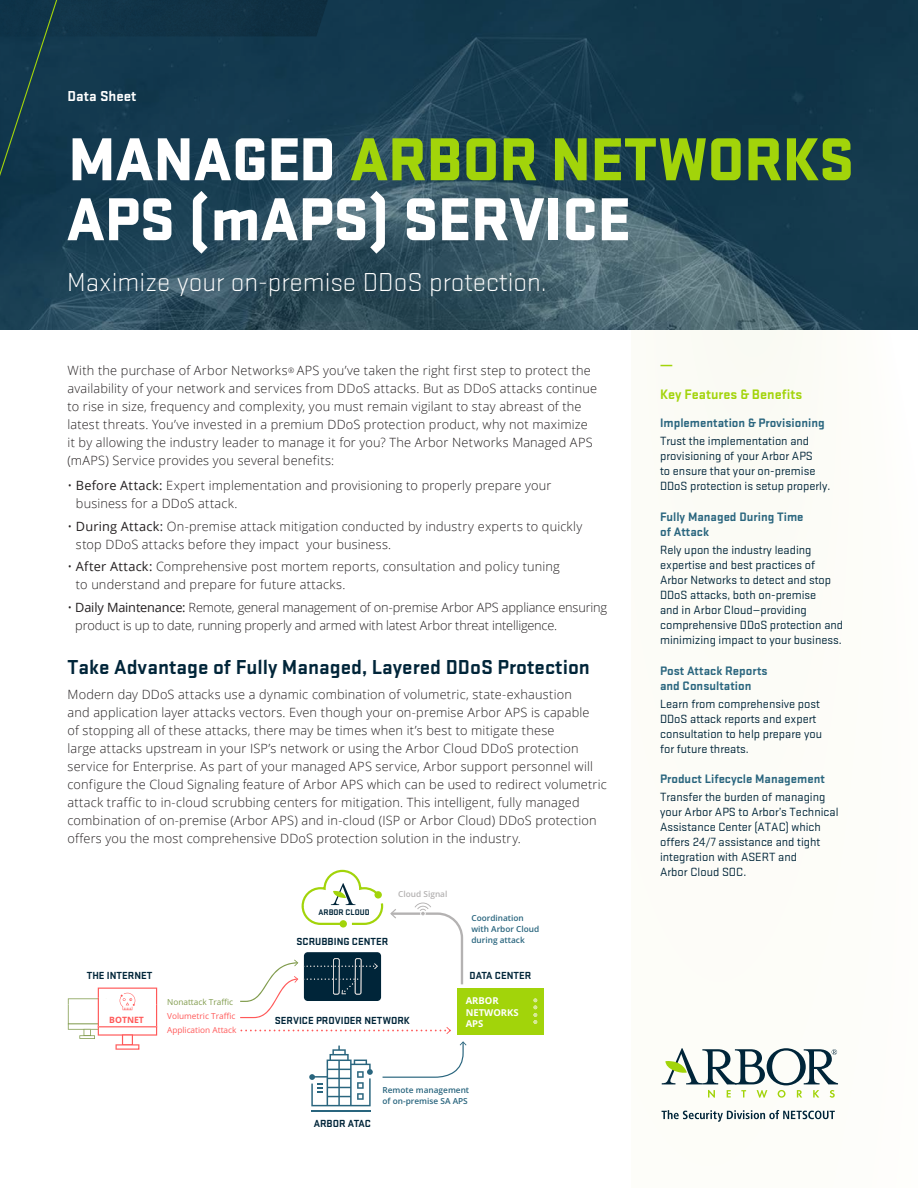
<style>
.page{position:relative;width:918px;height:1188px;background:#fff}
.page>*{position:absolute;margin:0;border:0;box-sizing:border-box;transform-origin:0 0}
.Title{font:900 63px/60px "Stratum 1";letter-spacing:-.01em;color:#fff}
.Title-2{font:300 27px "Stratum 1";color:#fff}
.B{font:700 21px "Stratum 1";color:#002539}
.Document_Category{font:700 15px "Stratum 1";color:#fff}
.t1{font:700 14.25px "Stratum 1";color:#a2d40a}
.Body{font:300 12.75px/18px "Open Sans";letter-spacing:.015em;color:#231f20}
.Body_Bullets{font:300 12.75px/18px "Open Sans";letter-spacing:.015em;color:#231f20}
.Body-2{font:300 12.75px/18px "Open Sans";letter-spacing:-.015em;color:#231f20}
.Stratum_sidebar_blu{font:700 12.75px/15px "Stratum 1";color:#29657e}
.dividing_line{font:700 12.75px "Open Sans";color:#a2d40a}
.sidebar_stratum{font:12.3px/15px "Stratum 1";color:#002539}
.t2{font:700 10.65px "Stratum 1";color:#002539}
.t3{font:700 9.45px/11.6px "Open Sans";color:#fff}
.t4{font:700 8.7px "Open Sans";color:#ff5959}
.t5{font:700 8.4px "Stratum 1";color:#002539}
.t6{font:600 8.25px/10.6px "Open Sans";color:#29657e}
.t7{font:8.25px/14.1px "Open Sans";color:#ff5959}
.t8{font:600 8.25px "Open Sans";color:#b4b2b2}
.s1{color:#a2d40a}
.s2{font-weight:400}
.s3{color:#809b4c}
</style>
<div class="page">
<div style="left:632px;top:0;width:286px;height:1188px;background:#fdfcf8"></div>
<img style="left:0;top:0;width:918px;height:329px">
<div style="left:0;top:0;width:68px;height:262px;background:#11374d"></div>
<svg style="left:662px;top:1048px;width:176px;height:50px"></svg>
<svg style="left:662px;top:1110px;width:173px;height:12px"></svg>
<svg style="left:383px;top:1041px;width:83px;height:37px"></svg>
<svg style="left:240px;top:1027px;width:211px;height:7px"></svg>
<div style="left:304px;top:952px;width:77px;height:49px;background:#002539;border-radius:4px"></div>
<svg style="left:240px;top:958px;width:138px;height:60px"></svg>
<svg style="left:302px;top:870px;width:81px;height:58px"></svg>
<svg style="left:68px;top:988px;width:89px;height:62px"></svg>
<svg style="left:390px;top:903px;width:73px;height:81px"></svg>
<div style="left:458px;top:988px;width:86px;height:46px;background:#a2d40a"></div>
<svg style="left:534px;top:998px;width:3px;height:26px"></svg>
<hr style="left:311px;top:1110px;width:60px;height:2px;background:#29657e">
<svg style="left:309px;top:1046px;width:64px;height:60px"></svg>
<p class="Document_Category" style="left:67px;top:86px;width:71px">Data Sheet</p>
<p class="Title" style="left:66px;top:125px;width:789px">MANAGED <span class="s1">ARBOR NETWORKS<br></span>APS (mAPS) SERVICE</p>
<p class="Title-2" style="left:67px;top:265px;width:481px">Maximize your on-premise DDoS protection.</p>
<p class="Body_Bullets" style="left:67px;top:361px;width:531px">With the purchase of Arbor Networks<sup>®</sup> APS you’ve taken the right first step to protect the availability of your network and services from DDoS attacks. But as DDoS attacks continue to rise in size, frequency and complexity, you must remain vigilant to stay abreast of the latest threats. You’ve invested in a premium DDoS protection product, why not maximize it by allowing the industry leader to manage it for you? The Arbor Networks Managed APS (mAPS) Service provides you several benefits:</p>
<p class="Body" style="left:76px;top:476px;width:477px;text-indent:-8px">• <span class="s2">Before Attack:</span> Expert implementation and provisioning to properly prepare your business for a DDoS attack.</p>
<p class="Body" style="left:76px;top:517px;width:508px;text-indent:-8px">• <span class="s2">During Attack:</span> On-premise attack mitigation conducted by industry experts to quickly stop DDoS attacks before they impact your business.</p>
<p class="Body" style="left:76px;top:557px;width:485px;text-indent:-8px">• <span class="s2">After Attack:</span> Comprehensive post mortem reports, consultation and policy tuning to understand and prepare for future attacks.</p>
<p class="Body-2" style="left:75px;top:598px;width:533px;text-indent:-8px">• <span class="s2">Daily Maintenance:</span> Remote, general management of on-premise Arbor APS appliance ensuring product is up to date, running properly and armed with latest Arbor threat intelligence.</p>
<p class="B" style="left:68px;top:652px;width:524px">Take Advantage of Fully Managed, Layered DDoS Protection</p>
<p class="Body" style="left:68px;top:685px;width:541px">Modern day DDoS attacks use a dynamic combination of volumetric, state-exhaustion<br>and application layer attacks vectors. Even though your on-premise Arbor APS is capable<br>of stopping all of these attacks, there may be times when it’s best to mitigate these<br>large attacks upstream in your ISP’s network or using the Arbor Cloud DDoS protection service for Enterprise. As part of your managed APS service, Arbor support personnel will configure the Cloud Signaling feature of Arbor APS which can be used to redirect volumetric attack traffic to in-cloud scrubbing centers for mitigation. This intelligent, fully managed combination of on-premise (Arbor APS) and in-cloud (ISP or Arbor Cloud) DDoS protection offers you the most comprehensive DDoS protection solution in the industry.</p>
<p class="t5" style="left:318px;top:907px;width:53px">ARBOR CLOUD</p>
<p class="t2" style="left:296px;top:934px;width:93px">SCRUBBING CENTER</p>
<p class="t8" style="left:398px;top:889px;width:51px">Cloud Signal</p>
<p class="t6" style="left:471px;top:913px;width:69px">Coordination with Arbor Cloud during attack</p>
<p class="t2" style="left:87px;top:968px;width:67px">THE INTERNET</p>
<p class="t2" style="left:470px;top:968px;width:63px">DATA CENTER</p>
<p class="t4" style="left:109px;top:1013px;width:36px">BOTNET</p>
<p class="t7" style="left:167px;top:995px;width:71px"><span class="s3">Nonattack Traffic<br></span>Volumetric Traffic<br>Application Attack</p>
<p class="t2" style="left:275px;top:1013px;width:137px">SERVICE PROVIDER NETWORK</p>
<p class="t3" style="left:466px;top:995px;width:54px">ARBOR<br>NETWORKS<br>APS</p>
<p class="t2" style="left:314px;top:1116px;width:59px">ARBOR ATAC</p>
<p class="t6" style="left:383px;top:1085px;width:88px">Remote management of on-premise SA APS</p>
<p class="dividing_line" style="left:660px;top:356px;width:14px">—</p>
<h6 class="t1" style="left:660px;top:384px;width:144px">Key Features &amp; Benefits</h6>
<p class="Stratum_sidebar_blu" style="left:660px;top:415px;width:166px">Implementation &amp; Provisioning</p>
<p class="sidebar_stratum" style="left:660px;top:433px;width:172px">Trust the implementation and provisioning of your Arbor APS<br>to ensure that your on-premise<br>DDoS protection is setup properly.</p>
<p class="Stratum_sidebar_blu" style="left:660px;top:508px;width:145px">Fully Managed During Time of Attack</p>
<p class="sidebar_stratum" style="left:660px;top:542px;width:185px">Rely upon the industry leading expertise and best practices of<br>Arbor Networks to detect and stop<br>DDoS attacks, both on-premise<br>and in Arbor Cloud—providing comprehensive DDoS protection and minimizing impact to your business.</p>
<p class="Stratum_sidebar_blu" style="left:660px;top:662px;width:109px">Post Attack Reports and Consultation</p>
<p class="sidebar_stratum" style="left:660px;top:695px;width:164px">Learn from comprehensive post<br>DDoS attack reports and expert consultation to help prepare you for future threats.</p>
<p class="Stratum_sidebar_blu" style="left:660px;top:771px;width:166px">Product Lifecycle Management</p>
<p class="sidebar_stratum" style="left:660px;top:789px;width:180px">Transfer the burden of managing your Arbor APS to Arbor’s Technical<br>Assistance Center (ATAC) which offers 24/7 assistance and tight integration with ASERT and<br>Arbor Cloud SOC.</p>
</div>
